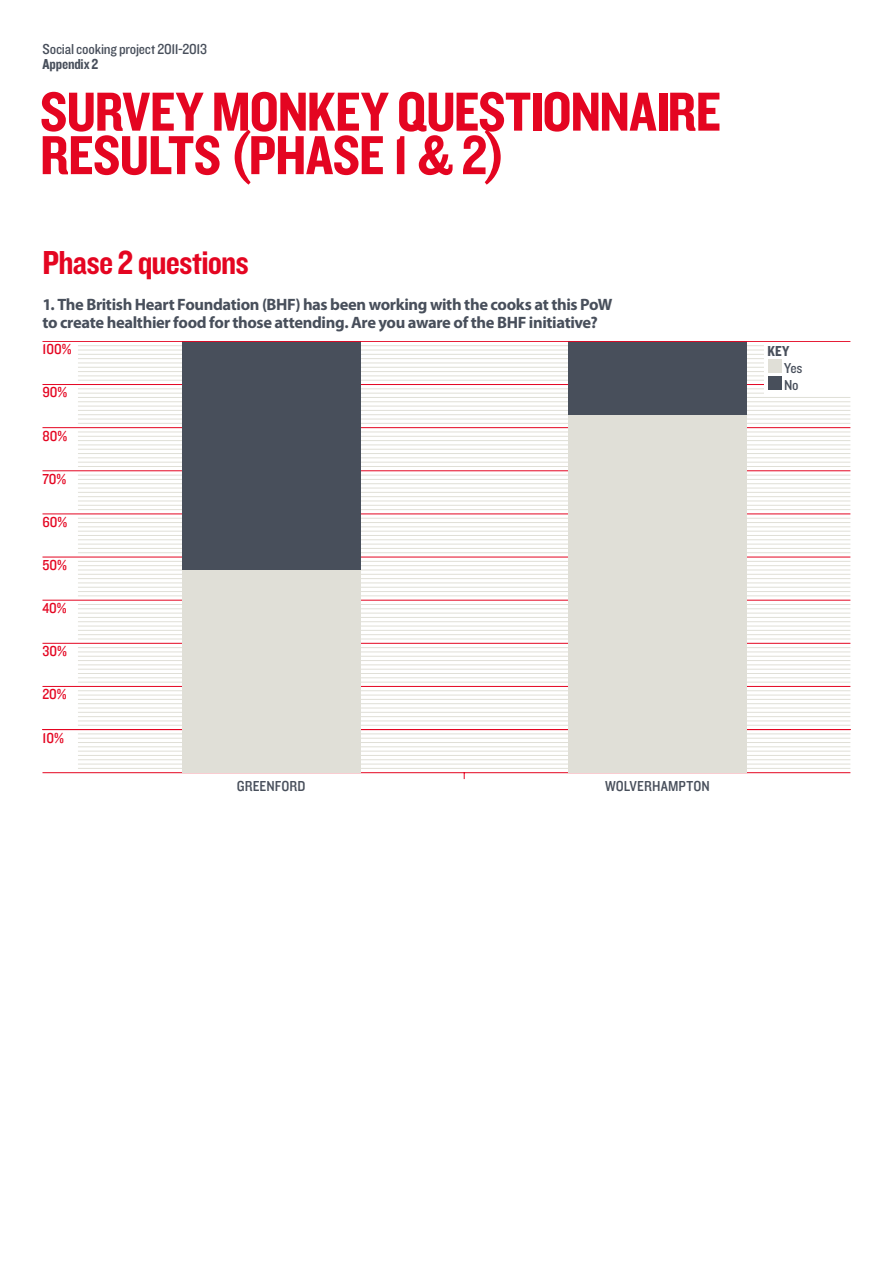
<style>
.page{position:relative;width:893px;height:1263px;background:#fff}
.page>*{position:absolute;margin:0;border:0;box-sizing:border-box;transform-origin:0 0}
.t1{font:57px/43.5px "Knockout HTF50 Welterweight";letter-spacing:-.01em;color:#e40521}
.t2{font:34.5px "Knockout HTF50 Welterweight";letter-spacing:-.02em;color:#e40521}
.t3{font:700 16.5px/18px "Myriad Pro";letter-spacing:-.025em;color:#484f5b}
.t4{font:15px/17px "Knockout HTF30 Junior Welterwt";letter-spacing:-.005em;color:#484f5b}
.t5{font:15px "Knockout HTF30 Junior Welterwt";color:#e40521}
.t6{font:15px "Knockout HTF50 Welterweight";letter-spacing:-.015em;color:#484f5b}
</style>
<div class="page">
<hr style="left:78px;top:608px;width:772px;height:1px;background:#e0dfd7">
<hr style="left:78px;top:604px;width:772px;height:1px;background:#e0dfd7">
<hr style="left:78px;top:613px;width:772px;height:1px;background:#e0dfd7">
<hr style="left:78px;top:617px;width:772px;height:1px;background:#e0dfd7">
<hr style="left:78px;top:621px;width:772px;height:1px;background:#e0dfd7">
<hr style="left:78px;top:626px;width:772px;height:1px;background:#e0dfd7">
<hr style="left:78px;top:630px;width:772px;height:1px;background:#e0dfd7">
<hr style="left:78px;top:634px;width:772px;height:1px;background:#e0dfd7">
<hr style="left:78px;top:639px;width:772px;height:1px;background:#e0dfd7">
<hr style="left:78px;top:652px;width:772px;height:1px;background:#e0dfd7">
<hr style="left:78px;top:647px;width:772px;height:1px;background:#e0dfd7">
<hr style="left:78px;top:656px;width:772px;height:1px;background:#e0dfd7">
<hr style="left:78px;top:660px;width:772px;height:1px;background:#e0dfd7">
<hr style="left:78px;top:665px;width:772px;height:1px;background:#e0dfd7">
<hr style="left:78px;top:669px;width:772px;height:1px;background:#e0dfd7">
<hr style="left:78px;top:673px;width:772px;height:1px;background:#e0dfd7">
<hr style="left:78px;top:677px;width:772px;height:1px;background:#e0dfd7">
<hr style="left:78px;top:682px;width:772px;height:1px;background:#e0dfd7">
<hr style="left:78px;top:695px;width:772px;height:1px;background:#e0dfd7">
<hr style="left:78px;top:690px;width:772px;height:1px;background:#e0dfd7">
<hr style="left:78px;top:699px;width:772px;height:1px;background:#e0dfd7">
<hr style="left:78px;top:703px;width:772px;height:1px;background:#e0dfd7">
<hr style="left:78px;top:708px;width:772px;height:1px;background:#e0dfd7">
<hr style="left:78px;top:712px;width:772px;height:1px;background:#e0dfd7">
<hr style="left:78px;top:716px;width:772px;height:1px;background:#e0dfd7">
<hr style="left:78px;top:721px;width:772px;height:1px;background:#e0dfd7">
<hr style="left:78px;top:725px;width:772px;height:1px;background:#e0dfd7">
<hr style="left:78px;top:738px;width:772px;height:1px;background:#e0dfd7">
<hr style="left:78px;top:734px;width:772px;height:1px;background:#e0dfd7">
<hr style="left:78px;top:742px;width:772px;height:1px;background:#e0dfd7">
<hr style="left:78px;top:746px;width:772px;height:1px;background:#e0dfd7">
<hr style="left:78px;top:751px;width:772px;height:1px;background:#e0dfd7">
<hr style="left:78px;top:755px;width:772px;height:1px;background:#e0dfd7">
<hr style="left:78px;top:759px;width:772px;height:1px;background:#e0dfd7">
<hr style="left:78px;top:764px;width:772px;height:1px;background:#e0dfd7">
<hr style="left:78px;top:768px;width:772px;height:1px;background:#e0dfd7">
<hr style="left:78px;top:565px;width:772px;height:1px;background:#e0dfd7">
<hr style="left:78px;top:561px;width:772px;height:1px;background:#e0dfd7">
<hr style="left:78px;top:570px;width:772px;height:1px;background:#e0dfd7">
<hr style="left:78px;top:574px;width:772px;height:1px;background:#e0dfd7">
<hr style="left:78px;top:578px;width:772px;height:1px;background:#e0dfd7">
<hr style="left:78px;top:583px;width:772px;height:1px;background:#e0dfd7">
<hr style="left:78px;top:587px;width:772px;height:1px;background:#e0dfd7">
<hr style="left:78px;top:591px;width:772px;height:1px;background:#e0dfd7">
<hr style="left:78px;top:596px;width:772px;height:1px;background:#e0dfd7">
<hr style="left:78px;top:522px;width:772px;height:1px;background:#e0dfd7">
<hr style="left:78px;top:518px;width:772px;height:1px;background:#e0dfd7">
<hr style="left:78px;top:527px;width:772px;height:1px;background:#e0dfd7">
<hr style="left:78px;top:531px;width:772px;height:1px;background:#e0dfd7">
<hr style="left:78px;top:535px;width:772px;height:1px;background:#e0dfd7">
<hr style="left:78px;top:539px;width:772px;height:1px;background:#e0dfd7">
<hr style="left:78px;top:544px;width:772px;height:1px;background:#e0dfd7">
<hr style="left:78px;top:548px;width:772px;height:1px;background:#e0dfd7">
<hr style="left:78px;top:552px;width:772px;height:1px;background:#e0dfd7">
<hr style="left:78px;top:479px;width:772px;height:1px;background:#e0dfd7">
<hr style="left:78px;top:475px;width:772px;height:1px;background:#e0dfd7">
<hr style="left:78px;top:483px;width:772px;height:1px;background:#e0dfd7">
<hr style="left:78px;top:488px;width:772px;height:1px;background:#e0dfd7">
<hr style="left:78px;top:492px;width:772px;height:1px;background:#e0dfd7">
<hr style="left:78px;top:496px;width:772px;height:1px;background:#e0dfd7">
<hr style="left:78px;top:501px;width:772px;height:1px;background:#e0dfd7">
<hr style="left:78px;top:505px;width:772px;height:1px;background:#e0dfd7">
<hr style="left:78px;top:509px;width:772px;height:1px;background:#e0dfd7">
<hr style="left:42px;top:729px;width:808px;height:1px;background:#e40521">
<hr style="left:42px;top:772px;width:808px;height:1px;background:#e40521">
<hr style="left:42px;top:514px;width:808px;height:1px;background:#e40521">
<hr style="left:42px;top:557px;width:808px;height:1px;background:#e40521">
<hr style="left:42px;top:600px;width:808px;height:1px;background:#e40521">
<hr style="left:42px;top:643px;width:808px;height:1px;background:#e40521">
<hr style="left:42px;top:686px;width:808px;height:1px;background:#e40521">
<hr style="left:42px;top:470px;width:808px;height:1px;background:#e40521">
<hr style="left:78px;top:436px;width:772px;height:1px;background:#e0dfd7">
<hr style="left:78px;top:432px;width:772px;height:1px;background:#e0dfd7">
<hr style="left:78px;top:440px;width:772px;height:1px;background:#e0dfd7">
<hr style="left:78px;top:445px;width:772px;height:1px;background:#e0dfd7">
<hr style="left:78px;top:449px;width:772px;height:1px;background:#e0dfd7">
<hr style="left:78px;top:453px;width:772px;height:1px;background:#e0dfd7">
<hr style="left:78px;top:458px;width:772px;height:1px;background:#e0dfd7">
<hr style="left:78px;top:462px;width:772px;height:1px;background:#e0dfd7">
<hr style="left:78px;top:466px;width:772px;height:1px;background:#e0dfd7">
<hr style="left:42px;top:427px;width:808px;height:1px;background:#e40521">
<hr style="left:78px;top:393px;width:772px;height:1px;background:#e0dfd7">
<hr style="left:78px;top:389px;width:772px;height:1px;background:#e0dfd7">
<hr style="left:78px;top:397px;width:772px;height:1px;background:#e0dfd7">
<hr style="left:78px;top:401px;width:772px;height:1px;background:#e0dfd7">
<hr style="left:78px;top:406px;width:772px;height:1px;background:#e0dfd7">
<hr style="left:78px;top:410px;width:772px;height:1px;background:#e0dfd7">
<hr style="left:78px;top:414px;width:772px;height:1px;background:#e0dfd7">
<hr style="left:78px;top:419px;width:772px;height:1px;background:#e0dfd7">
<hr style="left:78px;top:423px;width:772px;height:1px;background:#e0dfd7">
<hr style="left:42px;top:384px;width:808px;height:1px;background:#e40521">
<hr style="left:78px;top:350px;width:772px;height:1px;background:#e0dfd7">
<hr style="left:78px;top:345px;width:772px;height:1px;background:#e0dfd7">
<hr style="left:78px;top:354px;width:772px;height:1px;background:#e0dfd7">
<hr style="left:78px;top:358px;width:772px;height:1px;background:#e0dfd7">
<hr style="left:78px;top:363px;width:772px;height:1px;background:#e0dfd7">
<hr style="left:78px;top:367px;width:772px;height:1px;background:#e0dfd7">
<hr style="left:78px;top:371px;width:772px;height:1px;background:#e0dfd7">
<hr style="left:78px;top:376px;width:772px;height:1px;background:#e0dfd7">
<hr style="left:78px;top:380px;width:772px;height:1px;background:#e0dfd7">
<div style="left:182px;top:570px;width:178px;height:203px;background:#e0dfd7"></div>
<div style="left:182px;top:341px;width:178px;height:229px;background:#484f5b"></div>
<div style="left:568px;top:415px;width:179px;height:358px;background:#e0dfd7"></div>
<div style="left:568px;top:341px;width:179px;height:74px;background:#484f5b"></div>
<div style="left:764px;top:341px;width:86px;height:54px;background:#fff"></div>
<div style="left:768px;top:376px;width:14px;height:13px;background:#484f5b"></div>
<div style="left:768px;top:359px;width:14px;height:13px;background:#e0dfd7"></div>
<hr style="left:42px;top:341px;width:808px;height:1px;background:#e40521">
<p class="t4" style="left:43px;top:41px;width:166px">Social cooking project 2011-2013</p>
<p class="t6" style="left:43px;top:56px;width:57px">APPENDIX 2</p>
<h1 class="t1" style="left:40px;top:92px;width:683px">SURVEY MONKEY QUESTIONNAIRE<br>RESULTS (PHASE 1 &amp; 2)</h1>
<h2 class="t2" style="left:43px;top:245px;width:208px">PHASE 2 QUESTIONS</h2>
<p class="t3" style="left:43px;top:296px;width:572px">1. The British Heart Foundation (BHF) has been working with the cooks at this PoW to create healthier food for those attending. Are you aware of the BHF initiative?</p>
<p class="t5" style="left:42px;top:342px;width:30px">100%</p>
<p class="t6" style="left:767px;top:343px;width:23px">KEY</p>
<p class="t4" style="left:784px;top:360px;width:20px">Yes<br>No</p>
<p class="t5" style="left:42px;top:385px;width:26px">90%</p>
<p class="t5" style="left:42px;top:428px;width:26px">80%</p>
<p class="t5" style="left:42px;top:471px;width:25px">70%</p>
<p class="t5" style="left:42px;top:514px;width:26px">60%</p>
<p class="t5" style="left:42px;top:557px;width:26px">50%</p>
<p class="t5" style="left:42px;top:600px;width:26px">40%</p>
<p class="t5" style="left:42px;top:643px;width:26px">30%</p>
<p class="t5" style="left:42px;top:687px;width:26px">20%</p>
<p class="t5" style="left:42px;top:730px;width:23px">10%</p>
<p class="t4" style="left:237px;top:778px;width:70px">GREENFORD</p>
<p class="t4" style="left:605px;top:778px;width:106px">WOLVERHAMPTON</p>
</div>
